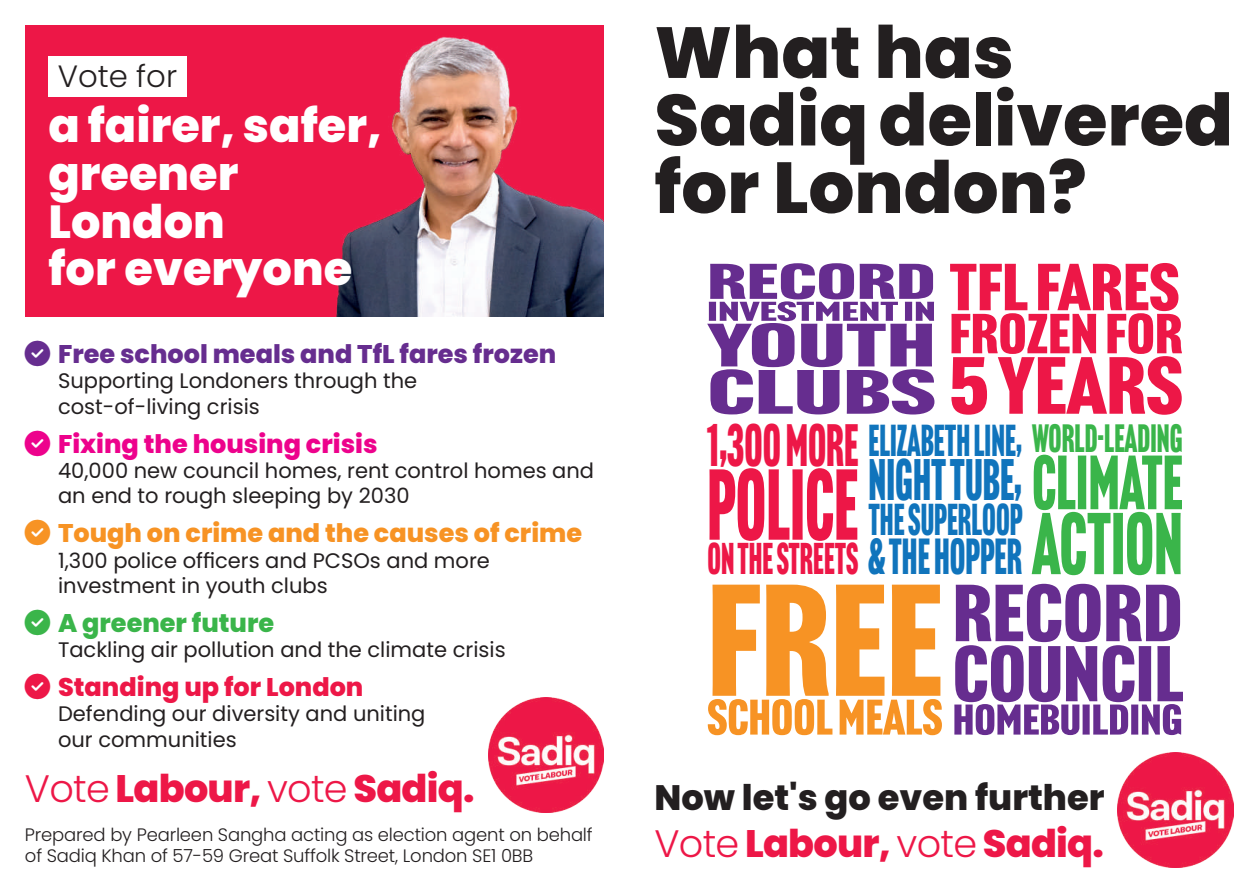
<style>
.page{position:relative;width:1259px;height:893px;background:#fff}
.page>*{position:absolute;margin:0;border:0;box-sizing:border-box;transform-origin:0 0}
.t1{font:155.25px "Headline Gothic ATF";color:#f79324;scale:1.1 1}
.t2{font:98.25px "Headline Gothic ATF";color:#ed1747;scale:.75 1}
.t3{font:85.65px "Headline Gothic ATF";color:#3ab54a;scale:.82 1}
.t4{font:79.05px "Headline Gothic ATF";color:#ed1747;scale:1.24 1}
.t5{font:78.9px "Headline Gothic ATF";color:#662d8f;scale:1.24 1}
.t6{font:77.1px "Headline Gothic ATF";color:#662d8f;scale:1.17 1}
.t7{font:75px "Headline Gothic ATF";color:#3ab54a;scale:.82 1}
.t8{font:800 72px/67.5px "Poppins";color:#231f20}
.t9{font:64.95px "Headline Gothic ATF";color:#ed1747;scale:1.24 1}
.t10{font:61.05px "Headline Gothic ATF";color:#662d8f;scale:1.98 1}
.t11{font:59.7px "Headline Gothic ATF";color:#662d8f;scale:1.98 1}
.t12{font:58.5px "Headline Gothic ATF";color:#ed1747;scale:.75 1}
.t13{font:57.15px "Headline Gothic ATF";color:#1074bc;scale:.76 1}
.t14{font:55.05px "Headline Gothic ATF";color:#ed1747;scale:1.24 1}
.t15{font:49.5px "Headline Gothic ATF";color:#1074bc;scale:.76 1}
.t16{font:48.9px "Headline Gothic ATF";color:#662d8f;scale:1.98 1}
.t17{font:48.75px "Headline Gothic ATF";color:#f79324;scale:1.1 1}
.t18{font:800 46.2px/47.7px "Poppins";color:#fff}
.t19{font:43.8px "Headline Gothic ATF";color:#1074bc;scale:.76 1}
.t20{font:43.65px "Headline Gothic ATF";color:#1074bc;scale:.76 1}
.t21{font:43.5px "Headline Gothic ATF";color:#ed1747;scale:.75 1}
.t22{font:42px "Headline Gothic ATF";color:#662d8f;scale:1.24 1}
.t23{font:38.7px "Headline Gothic ATF";color:#3ab54a;scale:.82 1}
.t24{font:800 38.25px "Poppins";letter-spacing:-.02em;color:#ed1747}
.t25{font:800 35.25px "Poppins";color:#231f20}
.t26{font:300 30.75px "Poppins";color:#231f20}
.t27{font:26.7px "Headline Gothic ATF";color:#662d8f;scale:1.98 1}
.t28{font:800 25.5px "Poppins";color:#662d8f}
.t29{font:800 25.5px "Poppins";color:#f79324}
.t30{font:800 25.5px "Poppins";color:#ed028c}
.t31{font:800 25.5px "Poppins";color:#ed1747}
.t32{font:800 25.5px "Poppins";color:#3ab54a}
.t33{font:21px/25.2px "Poppins";color:#231f20}
.t34{font:300 18px/21.6px "Poppins";letter-spacing:-.01em;color:#231f20}
.s1{font-weight:300}
</style>
<div class="page">
<div style="left:25px;top:25px;width:578px;height:292px;background:#ed1747"></div>
<div style="left:48px;top:56px;width:139px;height:41px;background:#fff"></div>
<img style="left:488px;top:697px;width:115px;height:115px">
<img style="left:336px;top:37px;width:267px;height:280px">
<img style="left:1118px;top:752px;width:115px;height:115px">
<h3 class="t26" style="left:58px;top:59px;width:121px">Vote for</h3>
<h3 class="t18" style="left:48px;top:102px;width:335px">a fairer, safer, greener<br>London<br>for everyone</h3>
<p class="t28" style="left:58px;top:339px;width:499px">Free school meals and TfL fares frozen</p>
<p class="t33" style="left:58px;top:368px;width:361px">Supporting Londoners through the cost-of-living crisis</p>
<p class="t30" style="left:58px;top:429px;width:321px">Fixing the housing crisis</p>
<p class="t33" style="left:58px;top:458px;width:537px">40,000 new council homes, rent control homes and an end to rough sleeping by 2030</p>
<p class="t29" style="left:58px;top:518px;width:525px">Tough on crime and the causes of crime</p>
<p class="t33" style="left:58px;top:547px;width:433px">1,300 police officers and PCSOs and more investment in youth clubs</p>
<p class="t32" style="left:58px;top:608px;width:218px">A greener future</p>
<p class="t33" style="left:58px;top:637px;width:449px">Tackling air pollution and the climate crisis</p>
<p class="t31" style="left:58px;top:672px;width:307px">Standing up for London</p>
<p class="t33" style="left:58px;top:701px;width:369px">Defending our diversity and uniting our communities</p>
<h3 class="t24" style="left:25px;top:766px;width:451px"><span class="s1">Vote</span> Labour, <span class="s1">vote</span> Sadiq.</h3>
<p class="t34" style="left:25px;top:823px;width:569px">Prepared by Pearleen Sangha acting as election agent on behalf of Sadiq Khan of 57-59 Great Suffolk Street, London SE1 0BB</p>
<h3 class="t8" style="left:654px;top:19px;width:580px">What has<br>Sadiq delivered for London?</h3>
<h3 class="t9" style="left:949px;top:249px;width:187px">TFL FARES</h3>
<h3 class="t14" style="left:949px;top:301px;width:190px">FROZEN FOR</h3>
<h3 class="t4" style="left:949px;top:339px;width:190px">5 YEARS</h3>
<h3 class="t23" style="left:1032px;top:415px;width:185px">WORLD-LEADING</h3>
<h3 class="t16" style="left:707px;top:253px;width:117px">RECORD</h3>
<p class="t27" style="left:707px;top:295px;width:117px">INVESTMENT IN</p>
<h3 class="t11" style="left:707px;top:310px;width:117px">YOUTH</h3>
<h3 class="t10" style="left:707px;top:356px;width:117px">CLUBS</h3>
<h3 class="t12" style="left:707px;top:411px;width:203px">1,300 MORE</h3>
<h2 class="t2" style="left:707px;top:447px;width:203px">POLICE</h2>
<h3 class="t21" style="left:707px;top:533px;width:202px">ON THE STREETS</h3>
<h3 class="t19" style="left:868px;top:414px;width:203px">ELIZABETH LINE,</h3>
<h3 class="t7" style="left:1032px;top:438px;width:185px">CLIMATE</h3>
<h3 class="t13" style="left:868px;top:446px;width:203px">NIGHT TUBE,</h3>
<h3 class="t20" style="left:868px;top:494px;width:204px">THE SUPERLOOP</h3>
<h3 class="t3" style="left:1032px;top:493px;width:185px">ACTION</h3>
<h3 class="t15" style="left:868px;top:527px;width:204px">&amp; THE HOPPER</h3>
<h1 class="t1" style="left:707px;top:549px;width:215px">FREE</h1>
<h3 class="t17" style="left:707px;top:688px;width:215px">SCHOOL MEALS</h3>
<h3 class="t5" style="left:952px;top:567px;width:187px">RECORD</h3>
<h3 class="t6" style="left:952px;top:628px;width:199px">COUNCIL</h3>
<h3 class="t22" style="left:952px;top:694px;width:187px">HOMEBUILDING</h3>
<h3 class="t25" style="left:654px;top:777px;width:451px">Now let's go even further</h3>
<h3 class="t24" style="left:654px;top:820px;width:451px"><span class="s1">Vote</span> Labour, <span class="s1">vote</span> Sadiq.</h3>
</div>
